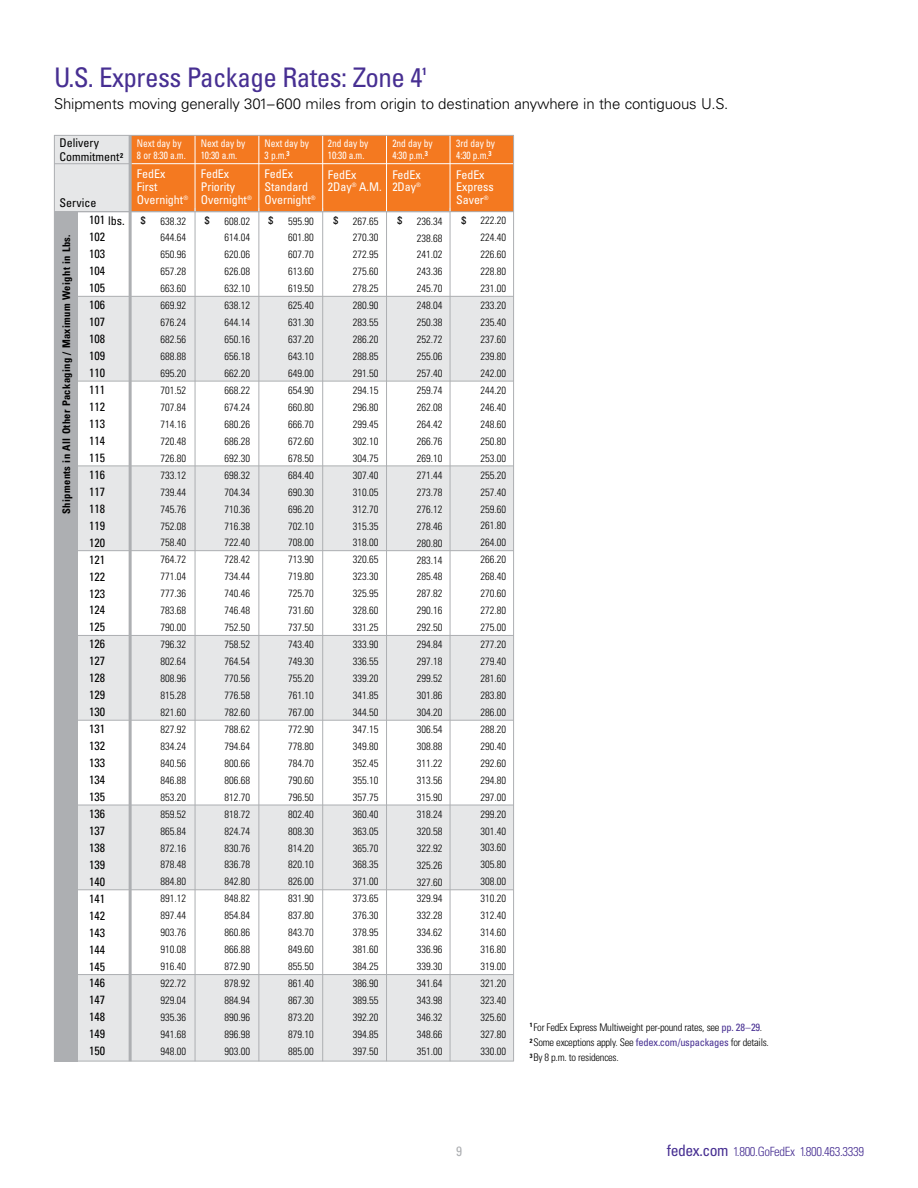
<style>
.page{position:relative;width:918px;height:1188px;background:#fff}
.page>*{position:absolute;margin:0;border:0;box-sizing:border-box;transform-origin:0 0}
.t1{font:condensed 27px "Univers LT Std";letter-spacing:-.02em;color:#472f92}
.t2{font:300 15px "Univers LT Std";letter-spacing:-.01em;color:#000}
.t3{font:condensed 13.5px "Univers LT Std";color:#adafb2}
.t4{font:300 condensed 12.75px "Univers LT Std";letter-spacing:-.03em;color:#472f92}
.t5{font:condensed 12px/17px "Univers LT Std";color:#000}
.t6{font:condensed 12px/12.8px "Univers LT Std";letter-spacing:-.005em;color:#fff}
.t7{font:300 condensed 10.5px/17px "Univers LT Std";color:#000;text-align:justify}
.t8{font:300 condensed 10.5px/15.3px "Univers LT Std";letter-spacing:-.025em;color:#000}
.t9{font:condensed 10.5px/12.8px "Univers LT Std";letter-spacing:-.005em;color:#fff;scale:.9 1}
.t10{font:700 condensed 10.5px "Univers LT Std";letter-spacing:.035em;color:#000}
.t11{font:condensed 10.5px "Univers LT Std";color:#000}
.t12{font:700 condensed 10.5px "Univers LT Std";color:#472f92}
.s1{font-weight:400;color:#472f92}
.s2{font-weight:400;font-size:15.75px}
</style>
<div class="page">
<div style="left:74px;top:296px;width:440px;height:85px;background:#e6e7e8"></div>
<div style="left:74px;top:466px;width:440px;height:85px;background:#e6e7e8"></div>
<div style="left:74px;top:636px;width:440px;height:84px;background:#e6e7e8"></div>
<div style="left:74px;top:805px;width:440px;height:85px;background:#e6e7e8"></div>
<div style="left:74px;top:975px;width:440px;height:86px;background:#e6e7e8"></div>
<hr style="left:67px;top:296px;width:447px;height:1px;background:#adafb2">
<hr style="left:67px;top:381px;width:447px;height:1px;background:#adafb2">
<hr style="left:67px;top:466px;width:447px;height:1px;background:#adafb2">
<hr style="left:67px;top:550px;width:447px;height:1px;background:#adafb2">
<hr style="left:67px;top:635px;width:447px;height:1px;background:#adafb2">
<hr style="left:67px;top:720px;width:447px;height:1px;background:#adafb2">
<hr style="left:67px;top:805px;width:447px;height:1px;background:#adafb2">
<hr style="left:67px;top:889px;width:447px;height:1px;background:#adafb2">
<hr style="left:67px;top:974px;width:447px;height:1px;background:#adafb2">
<hr style="left:54px;top:1061px;width:460px;height:1px;background:#adafb2">
<div style="left:54px;top:211px;width:23px;height:850px;background:#adafb2"></div>
<div style="left:129px;top:135px;width:384px;height:77px;background:#f47920"></div>
<div style="left:54px;top:135px;width:76px;height:77px;background:#e6e7e8"></div>
<hr style="left:54px;top:135px;width:1px;height:927px;background:#adafb2">
<hr style="left:195px;top:208px;width:1px;height:853px;background:#adafb2">
<hr style="left:195px;top:135px;width:1px;height:77px;background:#fff">
<hr style="left:259px;top:208px;width:1px;height:853px;background:#adafb2">
<hr style="left:258px;top:135px;width:1px;height:77px;background:#fff">
<hr style="left:322px;top:208px;width:1px;height:853px;background:#adafb2">
<hr style="left:322px;top:135px;width:1px;height:77px;background:#fff">
<hr style="left:386px;top:212px;width:1px;height:849px;background:#adafb2">
<hr style="left:386px;top:135px;width:1px;height:77px;background:#fff">
<hr style="left:131px;top:163px;width:383px;height:1px;background:#fff">
<hr style="left:55px;top:163px;width:75px;height:1px;background:#adafb2">
<hr style="left:129px;top:135px;width:3px;height:926px;background:#adafb2">
<hr style="left:450px;top:208px;width:1px;height:853px;background:#adafb2">
<hr style="left:450px;top:135px;width:1px;height:77px;background:#fff">
<hr style="left:513px;top:136px;width:1px;height:925px;background:#adafb2">
<hr style="left:54px;top:135px;width:460px;height:1px;background:#adafb2">
<hr style="left:54px;top:211px;width:460px;height:1px;background:#adafb2">
<h1 class="t1" style="left:54px;top:60px;width:370px">U.S. Express Package Rates: Zone 4</h1>
<p class="t12" style="left:422px;top:65px;width:6px">1</p>
<h2 class="t2" style="left:54px;top:95px;width:676px">Shipments moving generally 301–600 miles from origin to destination anywhere in the contiguous U.S.</h2>
<p class="t5" style="left:60px;top:136px;width:65px;line-height:13.5px">Delivery<br>Commitment<sup>2</sup></p>
<p class="t5" style="left:60px;top:194px;width:39px">Service</p>
<p class="t10" style="left:60px;top:514px;width:281px;rotate:-90deg">Shipments in All Other Packaging / Maximum Weight in Lbs.</p>
<p class="t5" style="left:89px;top:212px;width:37px">101 lbs.<br>102<br>103<br>104<br>105<br>106<br>107<br>108<br>109<br>110<br>111<br>112<br>113<br>114<br>115<br>116<br>117<br>118<br>119<br>120<br>121<br>122<br>123<br>124<br>125<br>126<br>127<br>128<br>129<br>130<br>131<br>132<br>133<br>134<br>135<br>136<br>137<br>138<br>139<br>140<br>141<br>142<br>143<br>144<br>145<br>146<br>147<br>148<br>149<br>150</p>
<p class="t9" style="left:137px;top:136px;width:56px">Next day by<br>8 or 8:30 a.m.</p>
<p class="t9" style="left:201px;top:136px;width:51px">Next day by<br>10:30 a.m.</p>
<p class="t9" style="left:265px;top:136px;width:51px">Next day by<br>3 p.m.<sup>3</sup></p>
<p class="t9" style="left:328px;top:136px;width:46px">2nd day by<br>10:30 a.m.</p>
<p class="t9" style="left:392px;top:136px;width:46px">2nd day by<br>4:30 p.m.<sup>3</sup></p>
<p class="t9" style="left:456px;top:136px;width:45px">3rd day by<br>4:30 p.m.<sup>3</sup></p>
<p class="t6" style="left:137px;top:168px;width:53px">FedEx<br>First<br>Overnight<sup>®</sup></p>
<p class="t6" style="left:201px;top:168px;width:53px">FedEx<br>Priority<br>Overnight<sup>®</sup></p>
<p class="t6" style="left:265px;top:168px;width:53px">FedEx<br>Standard<br>Overnight<sup>®</sup></p>
<p class="t6" style="left:328px;top:168px;width:55px">FedEx<br>2Day<sup>®</sup> A.M.</p>
<p class="t6" style="left:392px;top:168px;width:30px">FedEx<br>2Day<sup>®</sup></p>
<p class="t6" style="left:456px;top:168px;width:39px">FedEx<br>Express<br>Saver<sup>®</sup></p>
<p class="t11" style="left:141px;top:214px;width:6px">$</p>
<p class="t7" style="left:161px;top:212px;width:27px">638.32<br>644.64<br>650.96<br>657.28<br>663.60<br>669.92<br>676.24<br>682.56<br>688.88<br>695.20<br>701.52<br>707.84<br>714.16<br>720.48<br>726.80<br>733.12<br>739.44<br>745.76<br>752.08<br>758.40<br>764.72<br>771.04<br>777.36<br>783.68<br>790.00<br>796.32<br>802.64<br>808.96<br>815.28<br>821.60<br>827.92<br>834.24<br>840.56<br>846.88<br>853.20<br>859.52<br>865.84<br>872.16<br>878.48<br>884.80<br>891.12<br>897.44<br>903.76<br>910.08<br>916.40<br>922.72<br>929.04<br>935.36<br>941.68<br>948.00</p>
<p class="t11" style="left:205px;top:214px;width:6px">$</p>
<p class="t7" style="left:224px;top:212px;width:27px">608.02<br>614.04<br>620.06<br>626.08<br>632.10<br>638.12<br>644.14<br>650.16<br>656.18<br>662.20<br>668.22<br>674.24<br>680.26<br>686.28<br>692.30<br>698.32<br>704.34<br>710.36<br>716.38<br>722.40<br>728.42<br>734.44<br>740.46<br>746.48<br>752.50<br>758.52<br>764.54<br>770.56<br>776.58<br>782.60<br>788.62<br>794.64<br>800.66<br>806.68<br>812.70<br>818.72<br>824.74<br>830.76<br>836.78<br>842.80<br>848.82<br>854.84<br>860.86<br>866.88<br>872.90<br>878.92<br>884.94<br>890.96<br>896.98<br>903.00</p>
<p class="t11" style="left:269px;top:214px;width:6px">$</p>
<p class="t7" style="left:288px;top:212px;width:27px">595.90<br>601.80<br>607.70<br>613.60<br>619.50<br>625.40<br>631.30<br>637.20<br>643.10<br>649.00<br>654.90<br>660.80<br>666.70<br>672.60<br>678.50<br>684.40<br>690.30<br>696.20<br>702.10<br>708.00<br>713.90<br>719.80<br>725.70<br>731.60<br>737.50<br>743.40<br>749.30<br>755.20<br>761.10<br>767.00<br>772.90<br>778.80<br>784.70<br>790.60<br>796.50<br>802.40<br>808.30<br>814.20<br>820.10<br>826.00<br>831.90<br>837.80<br>843.70<br>849.60<br>855.50<br>861.40<br>867.30<br>873.20<br>879.10<br>885.00</p>
<p class="t11" style="left:333px;top:214px;width:6px">$</p>
<p class="t7" style="left:353px;top:212px;width:27px">267.65<br>270.30<br>272.95<br>275.60<br>278.25<br>280.90<br>283.55<br>286.20<br>288.85<br>291.50<br>294.15<br>296.80<br>299.45<br>302.10<br>304.75<br>307.40<br>310.05<br>312.70<br>315.35<br>318.00<br>320.65<br>323.30<br>325.95<br>328.60<br>331.25<br>333.90<br>336.55<br>339.20<br>341.85<br>344.50<br>347.15<br>349.80<br>352.45<br>355.10<br>357.75<br>360.40<br>363.05<br>365.70<br>368.35<br>371.00<br>373.65<br>376.30<br>378.95<br>381.60<br>384.25<br>386.90<br>389.55<br>392.20<br>394.85<br>397.50</p>
<p class="t11" style="left:398px;top:214px;width:6px">$</p>
<p class="t11" style="left:461px;top:214px;width:6px">$</p>
<p class="t7" style="left:417px;top:212px;width:27px">236.34<br>238.68<br>241.02<br>243.36<br>245.70<br>248.04<br>250.38<br>252.72<br>255.06<br>257.40<br>259.74<br>262.08<br>264.42<br>266.76<br>269.10<br>271.44<br>273.78<br>276.12<br>278.46<br>280.80<br>283.14<br>285.48<br>287.82<br>290.16<br>292.50<br>294.84<br>297.18<br>299.52<br>301.86<br>304.20<br>306.54<br>308.88<br>311.22<br>313.56<br>315.90<br>318.24<br>320.58<br>322.92<br>325.26<br>327.60<br>329.94<br>332.28<br>334.62<br>336.96<br>339.30<br>341.64<br>343.98<br>346.32<br>348.66<br>351.00</p>
<p class="t7" style="left:481px;top:212px;width:27px">222.20<br>224.40<br>226.60<br>228.80<br>231.00<br>233.20<br>235.40<br>237.60<br>239.80<br>242.00<br>244.20<br>246.40<br>248.60<br>250.80<br>253.00<br>255.20<br>257.40<br>259.60<br>261.80<br>264.00<br>266.20<br>268.40<br>270.60<br>272.80<br>275.00<br>277.20<br>279.40<br>281.60<br>283.80<br>286.00<br>288.20<br>290.40<br>292.60<br>294.80<br>297.00<br>299.20<br>301.40<br>303.60<br>305.80<br>308.00<br>310.20<br>312.40<br>314.60<br>316.80<br>319.00<br>321.20<br>323.40<br>325.60<br>327.80<br>330.00</p>
<p class="t8" style="left:530px;top:1020px;width:241px"><sup>1</sup> For FedEx Express Multiweight per-pound rates, see <span class="s1">pp. 28–29</span>.<br><sup>2</sup> Some exceptions apply. See <span class="s1">fedex.com/uspackages</span> for details.<br><sup>3</sup> By 8 p.m. to residences.</p>
<p class="t3" style="left:456px;top:1143px;width:7px">9</p>
<p class="t4" style="left:667px;top:1144px;width:199px"><span class="s2">fedex.com</span> 1.800.GoFedEx 1.800.463.3339</p>
</div>
